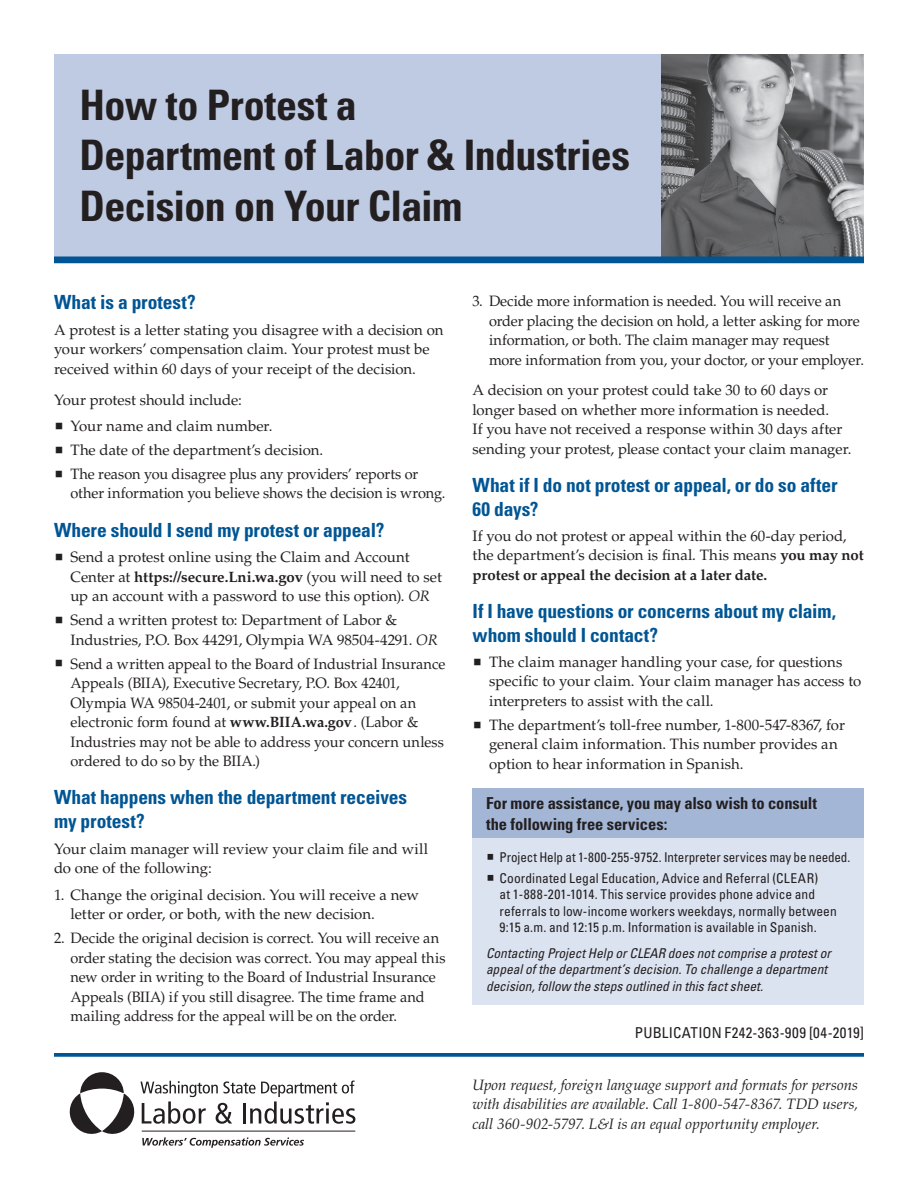
<style>
.page{position:relative;width:918px;height:1188px;background:#fff}
.page>*{position:absolute;margin:0;border:0;box-sizing:border-box;transform-origin:0 0}
.t1{font:700 condensed 42px/50.4px "Univers LT Std";letter-spacing:-.015em;color:#231f20}
.Subhead_Level_1{font:700 condensed 19.5px/24px "Univers LT Std";letter-spacing:-.01em;color:#005594}
.Box_Header{font:700 condensed 16.5px/21px "Univers LT Std";letter-spacing:-.005em;color:#231f20}
.Body_-_10{font:15px/19.5px "Palatino LT Std";color:#231f20}
.ADA_Statement{font:italic 15px/19.5px "Palatino LT Std";color:#231f20;text-align:justify}
.Publication_Number{font:condensed 15px "Univers LT Std";letter-spacing:.02em;color:#231f20}
.t2{font:condensed 13.5px/16.5px "Univers LT Std";letter-spacing:.005em;color:#231f20}
.Box_Body_-_9{font:italic condensed 13.5px/16.5px "Univers LT Std";color:#231f20}
.s1{font-weight:700}
.s2{font-style:italic}
</style>
<div class="page">
<svg style="left:70px;top:1072px;width:285px;height:76px"></svg>
<div style="left:54px;top:54px;width:608px;height:202px;background:#bfcbe2"></div>
<img style="left:662px;top:54px;width:202px;height:202px">
<div style="left:54px;top:256px;width:810px;height:7px;background:#005594"></div>
<div style="left:472px;top:789px;width:392px;height:50px;background:#a3b6d6"></div>
<hr style="left:472px;top:838px;width:392px;height:1px;background:#231f20">
<div style="left:472px;top:839px;width:392px;height:37px;background:#dce3f0"></div>
<div style="left:472px;top:860px;width:392px;height:87px;background:#dce3f0"></div>
<div style="left:472px;top:935px;width:392px;height:70px;background:#dce3f0"></div>
<svg style="left:54px;top:1053px;width:810px;height:4px;background:#0f5f9a"></svg>
<h1 class="t1" style="left:80px;top:80px;width:552px">How to Protest a<br>Department of Labor &amp; Industries<br>Decision on Your Claim</h1>
<h2 class="Subhead_Level_1" style="left:54px;top:290px;width:143px">What is a protest?</h2>
<p class="Body_-_10" style="left:54px;top:320px;width:391px">A protest is a letter stating you disagree with a decision on your workers’ compensation claim. Your protest must be received within 60 days of your receipt of the decision.</p>
<p class="Body_-_10" style="left:54px;top:390px;width:189px">Your protest should include:</p>
<p class="Body_-_10" style="left:70px;top:416px;width:203px">Your name and claim number.</p>
<p class="Body_-_10" style="left:70px;top:440px;width:254px">The date of the department’s decision.</p>
<p class="Body_-_10" style="left:70px;top:464px;width:376px">The reason you disagree plus any providers’ reports or other information you believe shows the decision is wrong.</p>
<h2 class="Subhead_Level_1" style="left:54px;top:518px;width:332px">Where should I send my protest or appeal?</h2>
<p class="Body_-_10" style="left:70px;top:548px;width:373px">Send a protest online using the Claim and Account<br>Center at <span class="s1">https://secure.Lni.wa.gov</span> (you will need to set up an account with a password to use this option). <span class="s2">OR</span></p>
<p class="Body_-_10" style="left:70px;top:611px;width:369px">Send a written protest to: Department of Labor &amp;<br>Industries, P.O. Box 44291, Olympia WA 98504-4291. <span class="s2">OR</span></p>
<p class="Body_-_10" style="left:70px;top:654px;width:376px">Send a written appeal to the Board of Industrial Insurance Appeals (BIIA), Executive Secretary, P.O. Box 42401, Olympia WA 98504-2401, or submit your appeal on an electronic form found at <span class="s1">www.BIIA.wa.gov</span>. (Labor &amp; Industries may not be able to address your concern unless ordered to do so by the BIIA.)</p>
<h2 class="Subhead_Level_1" style="left:54px;top:785px;width:355px">What happens when the department receives my protest?</h2>
<p class="Body_-_10" style="left:54px;top:839px;width:376px">Your claim manager will review your claim file and will do one of the following:</p>
<p class="Body_-_10" style="left:70px;top:885px;width:350px;text-indent:-16px">1. Change the original decision. You will receive a new letter or order, or both, with the new decision.</p>
<p class="Body_-_10" style="left:70px;top:929px;width:377px;text-indent:-16px">2. Decide the original decision is correct. You will receive an order stating the decision was correct. You may appeal this new order in writing to the Board of Industrial Insurance Appeals (BIIA) if you still disagree. The time frame and mailing address for the appeal will be on the order.</p>
<p class="Body_-_10" style="left:489px;top:292px;width:376px;text-indent:-16px">3. Decide more information is needed. You will receive an order placing the decision on hold, a letter asking for more information, or both. The claim manager may request more information from you, your doctor, or your employer.</p>
<p class="Body_-_10" style="left:472px;top:381px;width:381px">A decision on your protest could take 30 to 60 days or longer based on whether more information is needed.<br>If you have not received a response within 30 days after sending your protest, please contact your claim manager.</p>
<h2 class="Subhead_Level_1" style="left:472px;top:473px;width:367px">What if I do not protest or appeal, or do so after<br>60 days?</h2>
<p class="Body_-_10" style="left:472px;top:526px;width:393px">If you do not protest or appeal within the 60-day period, the department’s decision is final. This means <span class="s1">you may not protest or appeal the decision at a later date.</span></p>
<h2 class="Subhead_Level_1" style="left:472px;top:599px;width:365px">If I have questions or concerns about my claim, whom should I contact?</h2>
<p class="Body_-_10" style="left:489px;top:652px;width:374px">The claim manager handling your case, for questions specific to your claim. Your claim manager has access to interpreters to assist with the call.</p>
<p class="Body_-_10" style="left:489px;top:715px;width:357px">The department’s toll-free number, 1-800-547-8367, for general claim information. This number provides an option to hear information in Spanish.</p>
<h2 class="Box_Header" style="left:486px;top:793px;width:333px">For more assistance, you may also wish to consult the following free services:</h2>
<p class="t2" style="left:500px;top:849px;width:352px">Project Help at 1-800-255-9752. Interpreter services may be needed.</p>
<p class="t2" style="left:500px;top:870px;width:339px">Coordinated Legal Education, Advice and Referral (CLEAR)<br>at 1-888-201-1014. This service provides phone advice and referrals to low-income workers weekdays, normally between 9:15 a.m. and 12:15 p.m. Information is available in Spanish.</p>
<p class="Box_Body_-_9" style="left:486px;top:945px;width:346px">Contacting Project Help or CLEAR does not comprise a protest or appeal of the department’s decision. To challenge a department decision, follow the steps outlined in this fact sheet.</p>
<p class="Publication_Number" style="left:635px;top:1023px;width:231px">PUBLICATION F242-363-909 [04-2019]</p>
<p class="ADA_Statement" style="left:472px;top:1075px;width:387px">Upon request, foreign language support and formats for persons with disabilities are available. Call 1-800-547-8367. TDD users, call 360-902-5797. L&amp;I is an equal opportunity employer.</p>
</div>
